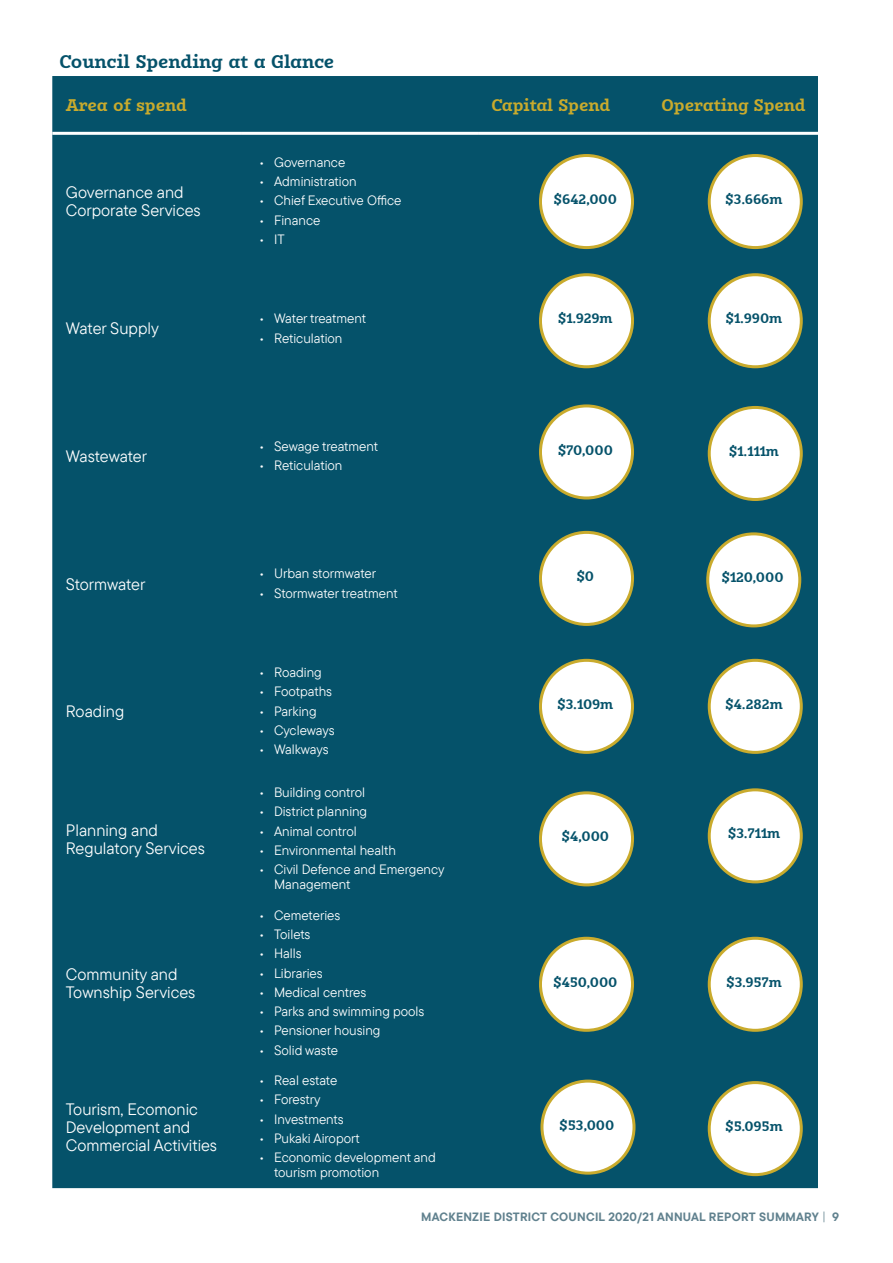
<style>
.page{position:relative;width:893px;height:1263px;background:#fff}
.page>*{position:absolute;margin:0;border:0;box-sizing:border-box;transform-origin:0 0}
.t1{font:700 18px "Karbid Slab Pro";color:#05526a}
.t2{font:16.5px/18px "TT Commons Pro";color:#fff}
.t3{font:700 16.5px "Karbid Slab Pro";color:#c9ab2d}
.t4{font:13.5px/15px "TT Commons Pro";color:#fff}
.t5{font:700 13.5px "Karbid Slab Pro";color:#05526a}
.t6{font:700 12px "TT Commons Pro";letter-spacing:.02em;color:#60818e}
.s1{font-weight:400}
</style>
<div class="page">
<div style="left:52px;top:76px;width:766px;height:1112px;background:#05526a"></div>
<hr style="left:52px;top:132px;width:189px;height:3px;background:#fff">
<hr style="left:241px;top:132px;width:237px;height:3px;background:#fff">
<hr style="left:478px;top:132px;width:170px;height:3px;background:#fff">
<hr style="left:648px;top:132px;width:170px;height:3px;background:#fff">
<div style="left:540px;top:155px;width:92px;height:93px;background:#fff;border-radius:50%"></div>
<div style="left:539px;top:154px;width:95px;height:95px;border:3px solid #c9ab2d;border-radius:50%"></div>
<div style="left:709px;top:155px;width:92px;height:93px;background:#fff;border-radius:50%"></div>
<div style="left:708px;top:154px;width:95px;height:95px;border:3px solid #c9ab2d;border-radius:50%"></div>
<div style="left:540px;top:275px;width:92px;height:92px;background:#fff;border-radius:50%"></div>
<div style="left:539px;top:273px;width:95px;height:95px;border:3px solid #c9ab2d;border-radius:50%"></div>
<div style="left:709px;top:275px;width:92px;height:92px;background:#fff;border-radius:50%"></div>
<div style="left:708px;top:273px;width:95px;height:95px;border:3px solid #c9ab2d;border-radius:50%"></div>
<div style="left:540px;top:406px;width:92px;height:92px;background:#fff;border-radius:50%"></div>
<div style="left:539px;top:404px;width:95px;height:95px;border:3px solid #c9ab2d;border-radius:50%"></div>
<div style="left:709px;top:407px;width:92px;height:92px;background:#fff;border-radius:50%"></div>
<div style="left:708px;top:406px;width:95px;height:95px;border:3px solid #c9ab2d;border-radius:50%"></div>
<div style="left:540px;top:532px;width:92px;height:92px;background:#fff;border-radius:50%"></div>
<div style="left:539px;top:531px;width:95px;height:95px;border:3px solid #c9ab2d;border-radius:50%"></div>
<div style="left:708px;top:534px;width:92px;height:92px;background:#fff;border-radius:50%"></div>
<div style="left:706px;top:532px;width:95px;height:95px;border:3px solid #c9ab2d;border-radius:50%"></div>
<div style="left:540px;top:660px;width:92px;height:92px;background:#fff;border-radius:50%"></div>
<div style="left:539px;top:659px;width:95px;height:95px;border:3px solid #c9ab2d;border-radius:50%"></div>
<div style="left:709px;top:660px;width:92px;height:92px;background:#fff;border-radius:50%"></div>
<div style="left:708px;top:659px;width:95px;height:95px;border:3px solid #c9ab2d;border-radius:50%"></div>
<div style="left:540px;top:793px;width:92px;height:92px;background:#fff;border-radius:50%"></div>
<div style="left:539px;top:791px;width:95px;height:95px;border:3px solid #c9ab2d;border-radius:50%"></div>
<div style="left:709px;top:790px;width:92px;height:92px;background:#fff;border-radius:50%"></div>
<div style="left:708px;top:788px;width:95px;height:95px;border:3px solid #c9ab2d;border-radius:50%"></div>
<div style="left:540px;top:938px;width:92px;height:92px;background:#fff;border-radius:50%"></div>
<div style="left:539px;top:937px;width:95px;height:95px;border:3px solid #c9ab2d;border-radius:50%"></div>
<div style="left:709px;top:938px;width:92px;height:92px;background:#fff;border-radius:50%"></div>
<div style="left:708px;top:937px;width:95px;height:95px;border:3px solid #c9ab2d;border-radius:50%"></div>
<div style="left:542px;top:1081px;width:92px;height:92px;background:#fff;border-radius:50%"></div>
<div style="left:540px;top:1079px;width:95px;height:95px;border:3px solid #c9ab2d;border-radius:50%"></div>
<div style="left:709px;top:1082px;width:92px;height:92px;background:#fff;border-radius:50%"></div>
<div style="left:708px;top:1081px;width:95px;height:95px;border:3px solid #c9ab2d;border-radius:50%"></div>
<h1 class="t1" style="left:60px;top:50px;width:276px">Council Spending at a Glance</h1>
<p class="t3" style="left:66px;top:94px;width:123px">Area of spend</p>
<p class="t3" style="left:491px;top:94px;width:120px">Capital Spend</p>
<p class="t3" style="left:661px;top:94px;width:146px">Operating Spend</p>
<p class="t2" style="left:66px;top:183px;width:137px">Governance and<br>Corporate Services</p>
<p class="t2" style="left:66px;top:320px;width:95px">Water Supply</p>
<p class="t2" style="left:66px;top:447px;width:83px">Wastewater</p>
<p class="t2" style="left:66px;top:575px;width:81px">Stormwater</p>
<p class="t2" style="left:66px;top:702px;width:60px">Roading</p>
<p class="t2" style="left:66px;top:821px;width:141px">Planning and<br>Regulatory Services</p>
<p class="t2" style="left:66px;top:965px;width:131px">Community and<br>Township Services</p>
<p class="t2" style="left:66px;top:1100px;width:153px">Tourism, Ecomonic<br>Development and<br>Commercial Activities</p>
<p class="t4" style="left:259px;top:155px;width:88px">• Governance</p>
<p class="t4" style="left:259px;top:174px;width:99px">• Administration</p>
<p class="t4" style="left:259px;top:193px;width:144px">• Chief Executive Office</p>
<p class="t4" style="left:259px;top:212px;width:63px">• Finance</p>
<p class="t4" style="left:259px;top:232px;width:27px">• IT</p>
<p class="t4" style="left:259px;top:311px;width:109px">• Water treatment</p>
<p class="t4" style="left:259px;top:330px;width:85px">• Reticulation</p>
<p class="t4" style="left:259px;top:439px;width:121px">• Sewage treatment</p>
<p class="t4" style="left:259px;top:458px;width:85px">• Reticulation</p>
<p class="t4" style="left:259px;top:566px;width:119px">• Urban stormwater</p>
<p class="t4" style="left:259px;top:585px;width:140px">• Stormwater treatment</p>
<p class="t4" style="left:259px;top:665px;width:64px">• Roading</p>
<p class="t4" style="left:259px;top:684px;width:75px">• Footpaths</p>
<p class="t4" style="left:259px;top:703px;width:59px">• Parking</p>
<p class="t4" style="left:259px;top:723px;width:77px">• Cycleways</p>
<p class="t4" style="left:259px;top:742px;width:71px">• Walkways</p>
<p class="t4" style="left:259px;top:785px;width:108px">• Building control</p>
<p class="t4" style="left:259px;top:804px;width:110px">• District planning</p>
<p class="t4" style="left:259px;top:823px;width:99px">• Animal control</p>
<p class="t4" style="left:259px;top:843px;width:139px">• Environmental health</p>
<p class="t4" style="left:274px;top:862px;width:172px;text-indent:-15px">• Civil Defence and Emergency<br>Management</p>
<p class="t4" style="left:259px;top:907px;width:83px">• Cemeteries</p>
<p class="t4" style="left:259px;top:927px;width:53px">• Toilets</p>
<p class="t4" style="left:259px;top:946px;width:44px">• Halls</p>
<p class="t4" style="left:259px;top:965px;width:65px">• Libraries</p>
<p class="t4" style="left:259px;top:984px;width:109px">• Medical centres</p>
<p class="t4" style="left:259px;top:1004px;width:167px">• Parks and swimming pools</p>
<p class="t4" style="left:259px;top:1023px;width:123px">• Pensioner housing</p>
<p class="t4" style="left:259px;top:1042px;width:81px">• Solid waste</p>
<p class="t4" style="left:259px;top:1073px;width:80px">• Real estate</p>
<p class="t4" style="left:259px;top:1092px;width:63px">• Forestry</p>
<p class="t4" style="left:259px;top:1111px;width:86px">• Investments</p>
<p class="t4" style="left:259px;top:1130px;width:102px">• Pukaki Airoport</p>
<p class="t4" style="left:274px;top:1150px;width:163px;text-indent:-15px">• Economic development and tourism promotion</p>
<p class="t5" style="left:554px;top:190px;width:65px">$642,000</p>
<p class="t5" style="left:726px;top:190px;width:59px">$3.666m</p>
<p class="t5" style="left:558px;top:309px;width:56px">$1.929m</p>
<p class="t5" style="left:726px;top:309px;width:58px">$1.990m</p>
<p class="t5" style="left:558px;top:441px;width:56px">$70,000</p>
<p class="t5" style="left:729px;top:442px;width:51px">$1.111m</p>
<p class="t5" style="left:577px;top:567px;width:19px">$0</p>
<p class="t5" style="left:722px;top:568px;width:63px">$120,000</p>
<p class="t5" style="left:557px;top:695px;width:58px">$3.109m</p>
<p class="t5" style="left:725px;top:695px;width:59px">$4.282m</p>
<p class="t5" style="left:562px;top:827px;width:49px">$4,000</p>
<p class="t5" style="left:728px;top:824px;width:54px">$3.711m</p>
<p class="t5" style="left:553px;top:973px;width:66px">$450,000</p>
<p class="t5" style="left:726px;top:973px;width:57px">$3.957m</p>
<p class="t5" style="left:560px;top:1116px;width:56px">$53,000</p>
<p class="t5" style="left:725px;top:1117px;width:59px">$5.095m</p>
<p class="t6" style="left:421px;top:1208px;width:420px">MACKENZIE DISTRICT COUNCIL 2020/21 ANNUAL REPORT SUMMARY <span class="s1">|</span> 9</p>
</div>
